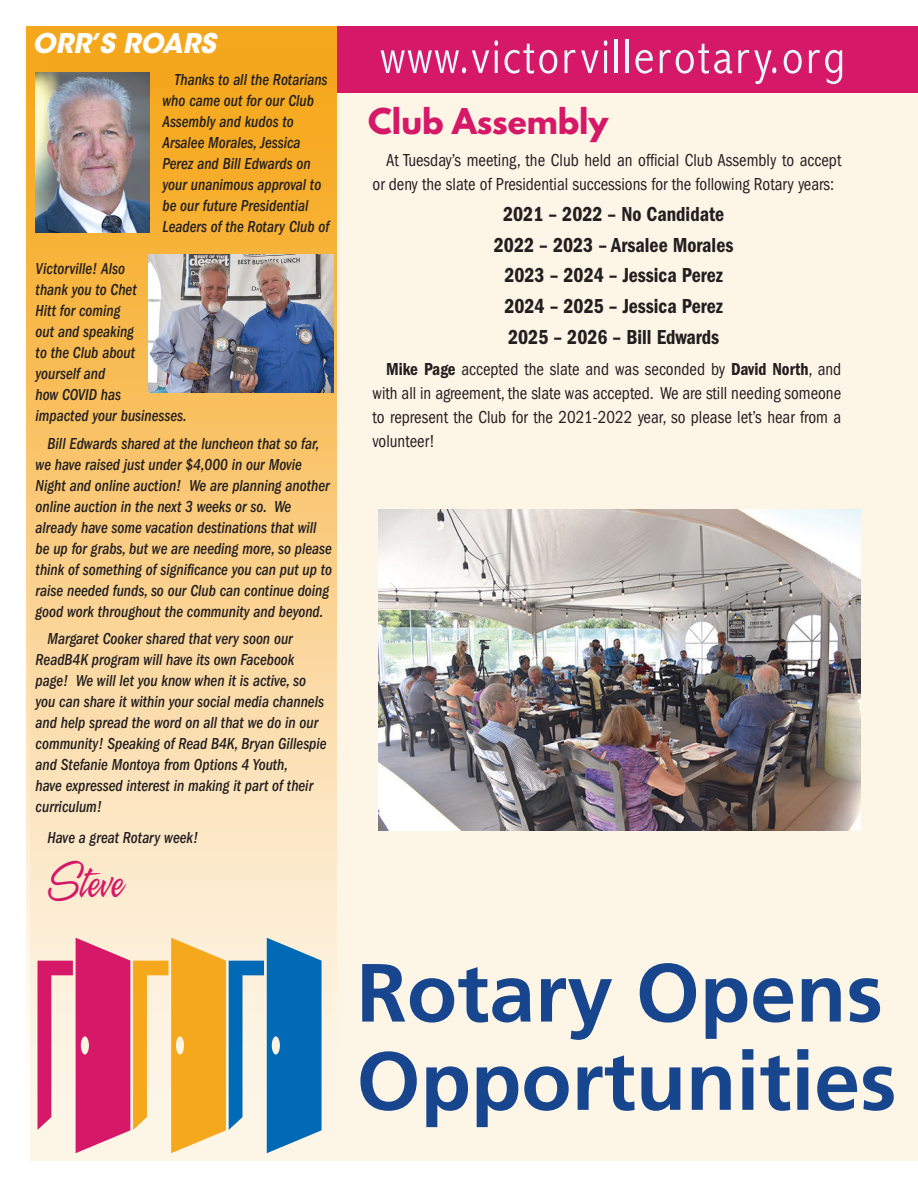
<style>
.page{position:relative;width:918px;height:1188px;background:#fff}
.page>*{position:absolute;margin:0;border:0;box-sizing:border-box;transform-origin:0 0}
.t1{font:300 condensed 48.75px "Abadi";letter-spacing:.05em;color:#e8f6fc}
.t2{font:45px "A&S Speedway";color:#d51867;scale:.92 1}
.t3{font:700 31.5px "League Spartan";color:#d51867}
.t4{font:27px "ITC Avant Garde MM Oblique 740 750";color:#fff}
.t5{font:600 condensed 21px/30.8px "Franklin Gothic";color:#231f20;text-align:center;scale:.94 1}
.t6{font:condensed 18px/24px "Franklin Gothic";color:#231f20;scale:.94 1}
.t7{font:italic 500 condensed 16.5px/21px "Franklin Gothic";color:#231f20;scale:.92 1}
.s1{font-weight:600}
</style>
<div class="page">
<div style="left:30px;top:27px;width:888px;height:1134px;background:#fdf5e6"></div>
<div style="left:48px;top:27px;width:870px;height:66px;background:#d51867"></div>
<div style="left:26px;top:27px;width:310px;height:1133px;background:linear-gradient(to bottom,#f6a312,#feffff)"></div>
<svg style="left:362px;top:964px;width:169px;height:59px"></svg>
<svg style="left:541px;top:978px;width:71px;height:62px"></svg>
<svg style="left:640px;top:963px;width:56px;height:60px"></svg>
<svg style="left:706px;top:978px;width:41px;height:61px"></svg>
<svg style="left:753px;top:978px;width:40px;height:45px"></svg>
<svg style="left:802px;top:978px;width:39px;height:44px"></svg>
<svg style="left:849px;top:978px;width:31px;height:45px"></svg>
<svg style="left:360px;top:1051px;width:57px;height:60px"></svg>
<svg style="left:426px;top:1066px;width:42px;height:61px"></svg>
<svg style="left:477px;top:1066px;width:41px;height:61px"></svg>
<svg style="left:524px;top:1066px;width:45px;height:45px"></svg>
<svg style="left:578px;top:1055px;width:57px;height:56px"></svg>
<svg style="left:641px;top:1067px;width:39px;height:44px"></svg>
<svg style="left:692px;top:1066px;width:39px;height:44px"></svg>
<svg style="left:742px;top:1049px;width:11px;height:61px"></svg>
<svg style="left:760px;top:1055px;width:30px;height:56px"></svg>
<svg style="left:797px;top:1049px;width:11px;height:61px"></svg>
<svg style="left:817px;top:1066px;width:40px;height:45px"></svg>
<svg style="left:863px;top:1066px;width:31px;height:45px"></svg>
<svg style="left:38px;top:938px;width:284px;height:215px"></svg>
<img style="left:36px;top:73px;width:114px;height:160px">
<img style="left:378px;top:510px;width:483px;height:321px">
<img style="left:149px;top:255px;width:185px;height:137px">
<h3 class="t4" style="left:32px;top:26px;width:185px">ORR’S ROARS</h3>
<p class="t7" style="left:163px;top:69px;width:183px;text-indent:12px">Thanks to all the Rotarians who came out for our Club<br>Assembly and kudos to<br>Arsalee Morales, Jessica<br>Perez and Bill Edwards on your unanimous approval to be our future Presidential<br>Leaders of the Rotary Club of</p>
<p class="t7" style="left:36px;top:258px;width:166px">Victorville! Also<br>thank you to Chet<br>Hitt for coming<br>out and speaking<br>to the Club about<br>yourself and<br>how COVID has<br>impacted your businesses.</p>
<p class="t7" style="left:36px;top:433px;width:324px;text-indent:12px">Bill Edwards shared at the luncheon that so far, we have raised just under $4,000 in our Movie Night and online auction! We are planning another online auction in the next 3 weeks or so. We already have some vacation destinations that will be up for grabs, but we are needing more, so please think of something of significance you can put up to raise needed funds, so our Club can continue doing good work throughout the community and beyond.</p>
<p class="t7" style="left:36px;top:629px;width:318px;text-indent:12px">Margaret Cooker shared that very soon our ReadB4K program will have its own Facebook page! We will let you know when it is active, so you can share it within your social media channels and help spread the word on all that we do in our community! Speaking of Read B4K, Bryan Gillespie and Stefanie Montoya from Options 4 Youth,<br>have expressed interest in making it part of their curriculum!</p>
<p class="t7" style="left:48px;top:827px;width:165px">Have a great Rotary week!</p>
<h2 class="t2" style="left:48px;top:858px;width:82px">Steve</h2>
<h1 class="t1" style="left:380px;top:29px;width:466px">www.victorvillerotary.org</h1>
<h3 class="t3" style="left:368px;top:96px;width:242px">Club Assembly</h3>
<p class="t6" style="left:373px;top:148px;width:500px;text-indent:14px">At Tuesday’s meeting, the Club held an official Club Assembly to accept or deny the slate of Presidential successions for the following Rotary years:</p>
<p class="t5" style="left:494px;top:199px;width:256px">2021 – 2022 – No Candidate<br>2022 – 2023 – Arsalee Morales<br>2023 – 2024 – Jessica Perez<br>2024 – 2025 – Jessica Perez<br>2025 – 2026 – Bill Edwards</p>
<p class="t6" style="left:373px;top:357px;width:500px;text-align:justify;text-indent:14px"><span class="s1">Mike Page</span> accepted the slate and was seconded by <span class="s1">David North</span>, and with all in agreement, the slate was accepted. We are still needing someone to represent the Club for the 2021-2022 year, so please let’s hear from a volunteer!</p>
</div>
